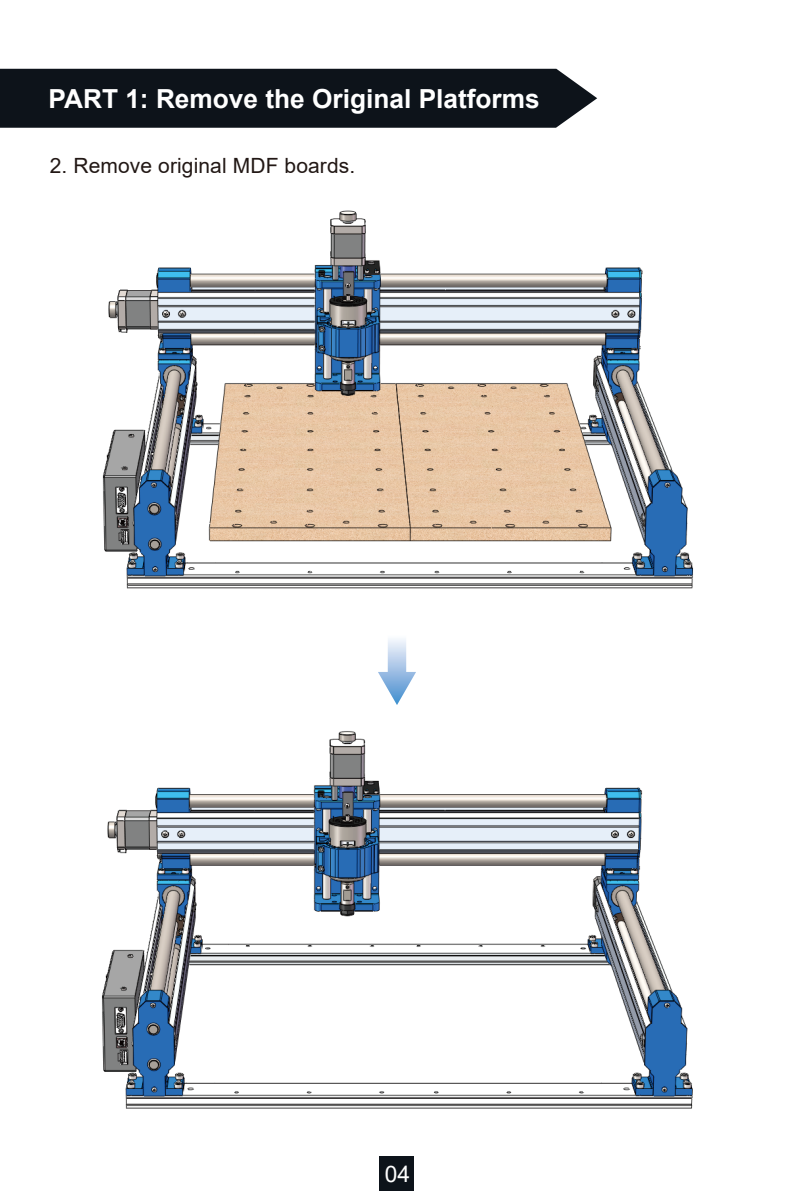
<style>
.page{position:relative;width:794px;height:1191px;background:#fff}
.page>*{position:absolute;margin:0;border:0;box-sizing:border-box;transform-origin:0 0}
.t1{font:700 26.25px "Arial";color:#fff}
.t2{font:22.75px "Arial";color:#fff}
.t3{font:21px "Arial";letter-spacing:.005em;color:#221815}
</style>
<div class="page">
<div style="left:0;top:69px;width:597px;height:59px;background:#0d131a"></div>
<div style="left:380px;top:1156px;width:34px;height:35px;background:#0d131a"></div>
<svg style="left:378px;top:639px;width:38px;height:66px"></svg>
<img style="left:102px;top:210px;width:591px;height:379px">
<img style="left:102px;top:731px;width:591px;height:378px">
<p class="t1" style="left:49px;top:80px;width:493px">PART 1: Remove the Original Platforms</p>
<p class="t3" style="left:50px;top:152px;width:307px">2. Remove original MDF boards.</p>
<p class="t2" style="left:385px;top:1158px;width:27px">04</p>
</div>
